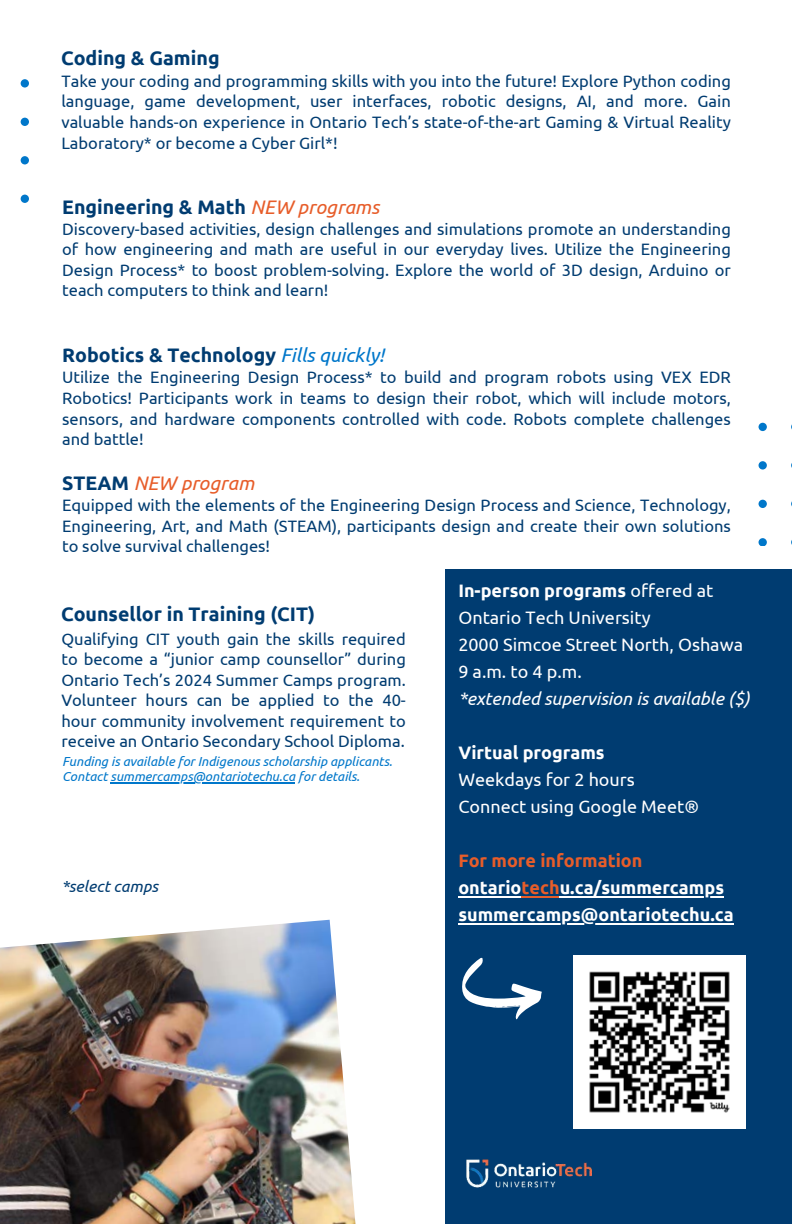
<style>
.page{position:relative;width:792px;height:1224px;background:#fff}
.page>*{position:absolute;margin:0;border:0;box-sizing:border-box;transform-origin:0 0}
.t1{font:700 19.6px "Ubuntu";color:#003c71}
.t2{font:italic 19.6px "Ubuntu";color:#e75d2a}
.t3{font:18px/27px "Ubuntu";color:#fff}
.t4{font:700 18px "Ubuntu";color:#fff}
.t5{font:italic 18px "Ubuntu";color:#fff}
.t6{font:700 18px "Ubuntu";color:#e75d2a}
.t7{font:16.4px/20.6px "Ubuntu";color:#003c71}
.t8{font:italic 16px "Ubuntu";color:#003c71}
.t9{font:italic 13px "Ubuntu";color:#0077ca}
.s1{font-weight:400;font-style:italic;color:#e75d2a}
.s2{font-weight:400;font-style:italic;color:#0077ca}
.s3{font-weight:700;font-style:normal;color:#003c71}
.s4{font-weight:400}
.s5{color:#e75d2a}
</style>
<div class="page">
<div style="left:446px;top:570px;width:346px;height:654px;background:#003c71"></div>
<img style="left:0;top:920px;width:356px;height:304px">
<img style="left:466px;top:1159px;width:126px;height:29px">
<hr style="left:458px;top:896px;width:64px;height:1px;background:#fff">
<hr style="left:522px;top:896px;width:38px;height:1px;background:#e75d2a">
<hr style="left:560px;top:896px;width:164px;height:1px;background:#fff">
<hr style="left:458px;top:923px;width:276px;height:1px;background:#fff">
<img style="left:573px;top:956px;width:173px;height:172px">
<svg style="left:462px;top:957px;width:80px;height:63px"></svg>
<svg style="left:759px;top:423px;width:33px;height:123px"></svg>
<svg style="left:20px;top:79px;width:9px;height:123px"></svg>
<hr style="left:111px;top:782px;width:184px;height:1px;background:#0077ca">
<p class="t1" style="left:61px;top:47px;width:160px">Coding &amp; Gaming</p>
<p class="t7" style="left:61px;top:70px;width:671px">Take your coding and programming skills with you into the future! Explore Python coding</p>
<p class="t7" style="left:61px;top:91px;width:671px">language, game development, user interfaces, robotic designs, AI, and more. Gain</p>
<p class="t7" style="left:61px;top:111px;width:671px">valuable hands-on experience in Ontario Tech’s state-of-the-art Gaming &amp; Virtual Reality</p>
<p class="t7" style="left:61px;top:132px;width:278px">Laboratory* or become a Cyber Girl*!</p>
<p class="t1" style="left:62px;top:195px;width:319px">Engineering &amp; Math <span class="s1">NEW programs</span></p>
<p class="t7" style="left:62px;top:218px;width:670px;text-align:justify">Discovery-based activities, design challenges and simulations promote an understanding of how engineering and math are useful in our everyday lives. Utilize the Engineering Design Process* to boost problem-solving. Explore the world of 3D design, Arduino or</p>
<p class="t7" style="left:62px;top:280px;width:268px">teach computers to think and learn!</p>
<p class="t1" style="left:62px;top:344px;width:323px">Robotics &amp; Technology <span class="s2">Fills quickly!</span></p>
<p class="t7" style="left:62px;top:367px;width:670px;text-align:justify">Utilize the Engineering Design Process* to build and program robots using VEX EDR Robotics! Participants work in teams to design their robot, which will include motors, sensors, and hardware components controlled with code. Robots complete challenges</p>
<p class="t7" style="left:62px;top:429px;width:83px">and battle!</p>
<p class="t2" style="left:62px;top:472px;width:194px"><span class="s3">STEAM</span> NEW program</p>
<p class="t7" style="left:62px;top:495px;width:670px">Equipped with the elements of the Engineering Design Process and Science, Technology,</p>
<p class="t7" style="left:62px;top:515px;width:670px">Engineering, Art, and Math (STEAM), participants design and create their own solutions to solve survival challenges!</p>
<p class="t1" style="left:61px;top:602px;width:256px">Counsellor in Training (CIT)</p>
<p class="t7" style="left:61px;top:628px;width:346px">Qualifying CIT youth gain the skills required to become a “junior camp counsellor” during</p>
<p class="t7" style="left:61px;top:669px;width:346px">Ontario Tech’s 2024 Summer Camps program.<br>Volunteer hours can be applied to the 40-</p>
<p class="t7" style="left:61px;top:710px;width:346px">hour community involvement requirement to receive an Ontario Secondary School Diploma.</p>
<p class="t9" style="left:62px;top:754px;width:332px">Funding is available for Indigenous scholarship applicants.</p>
<p class="t9" style="left:62px;top:769px;width:299px">Contact summercamps@ontariotechu.ca for details.</p>
<p class="t8" style="left:61px;top:877px;width:98px">*select camps</p>
<p class="t4" style="left:458px;top:581px;width:257px">In-person programs <span class="s4">offered at</span></p>
<p class="t3" style="left:458px;top:604px;width:286px">Ontario Tech University<br>2000 Simcoe Street North, Oshawa<br>9 a.m. to 4 p.m.</p>
<p class="t5" style="left:458px;top:689px;width:293px">*extended supervision is available ($)</p>
<p class="t4" style="left:458px;top:743px;width:148px">Virtual programs</p>
<p class="t3" style="left:458px;top:766px;width:178px">Weekdays for 2 hours</p>
<p class="t3" style="left:458px;top:793px;width:242px">Connect using Google Meet®</p>
<p class="t6" style="left:458px;top:851px;width:186px">For more information</p>
<p class="t4" style="left:458px;top:878px;width:267px">ontario<span class="s5">tech</span>u.ca/summercamps</p>
<p class="t4" style="left:458px;top:905px;width:277px">summercamps@ontariotechu.ca</p>
</div>
